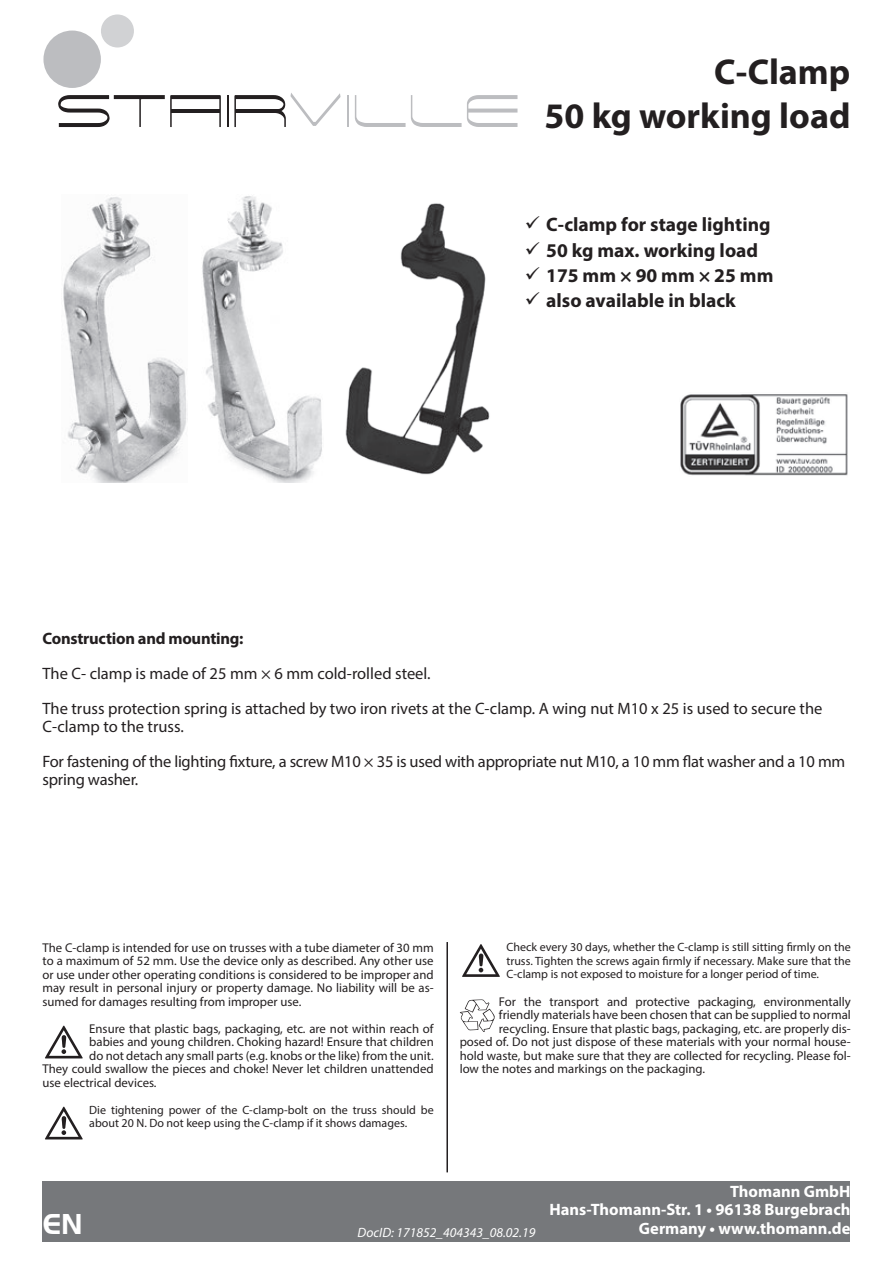
<style>
.page{position:relative;width:893px;height:1263px;background:#fff}
.page>*{position:absolute;margin:0;border:0;box-sizing:border-box;transform-origin:0 0}
.Titel{font:700 36px/43.2px "Myriad Pro";color:#231f20;text-align:right}
.LK{font:700 30px "Handel Got D";color:#fff}
.t1{font:700 19.5px "Myriad Pro";color:#231f20}
.Body_Text{font:16.5px/18px "Myriad Pro";letter-spacing:-.005em;color:#231f20}
.t2{font:700 16.5px/18.8px "Myriad Pro";color:#fff;text-align:right}
.Ein___Ausrück{font:700 16.5px "Myriad Pro";letter-spacing:-.015em;color:#231f20}
.t3{font:italic 13.5px "Myriad Pro";color:#fff}
.Sicherheitshinweis_u{font:12.75px/13.5px "Myriad Pro";color:#231f20;text-align:justify}
.Umwelt_uk{font:12.75px "Myriad Pro";color:#231f20}
.Umwelt_uk-2{font:12px/13.5px "Myriad Pro";color:#231f20;text-align:justify}
.Sicherheitshinweis{font:12px/13.5px "Myriad Pro";color:#231f20}
</style>
<div class="page">
<div style="left:43px;top:1181px;width:807px;height:61px;background:#76787b"></div>
<svg style="left:58px;top:95px;width:163px;height:32px"></svg>
<hr style="left:227px;top:95px;width:1px;height:32px;background:#231f20">
<svg style="left:234px;top:93px;width:107px;height:34px"></svg>
<hr style="left:347px;top:95px;width:2px;height:32px;background:#bcbdc0">
<svg style="left:355px;top:95px;width:162px;height:32px"></svg>
<div style="left:43px;top:31px;width:58px;height:57px;background:#bcbdc0;border-radius:50%"></div>
<div style="left:101px;top:14px;width:33px;height:33px;background:#d1d2d4;border-radius:50%"></div>
<svg style="left:45px;top:1025px;width:38px;height:34px"></svg>
<svg style="left:45px;top:1106px;width:38px;height:34px"></svg>
<svg style="left:462px;top:944px;width:38px;height:33px"></svg>
<svg style="left:460px;top:999px;width:35px;height:33px"></svg>
<img style="left:63px;top:197px;width:124px;height:286px">
<img style="left:202px;top:196px;width:120px;height:287px">
<img style="left:345px;top:203px;width:145px;height:272px">
<img style="left:680px;top:394px;width:168px;height:82px">
<hr style="left:446px;top:942px;width:2px;height:230px;background:#231f20">
<p class="Titel" style="left:544px;top:49px;width:307px">C-Clamp<br>50 kg working load</p>
<p class="t1" style="left:546px;top:212px;width:226px">C-clamp for stage lighting</p>
<p class="t1" style="left:546px;top:237px;width:213px">50 kg max. working load</p>
<p class="t1" style="left:546px;top:263px;width:229px">175 mm × 90 mm × 25 mm</p>
<p class="t1" style="left:546px;top:288px;width:191px">also available in black</p>
<p class="Ein___Ausrück" style="left:43px;top:627px;width:202px">Construction and mounting:</p>
<p class="Body_Text" style="left:43px;top:664px;width:390px">The C- clamp is made of 25 mm × 6 mm cold-rolled steel.</p>
<p class="Body_Text" style="left:43px;top:699px;width:781px">The truss protection spring is attached by two iron rivets at the C-clamp. A wing nut M10 x 25 is used to secure the<br>C-clamp to the truss.</p>
<p class="Body_Text" style="left:43px;top:752px;width:804px">For fastening of the lighting fixture, a screw M10 × 35 is used with appropriate nut M10, a 10 mm flat washer and a 10 mm spring washer.</p>
<p class="Sicherheitshinweis_u" style="left:43px;top:940px;width:393px">The C-clamp is intended for use on trusses with a tube diameter of 30 mm to a maximum of 52 mm. Use the device only as described. Any other use or use under other operating conditions is considered to be improper and may result in personal injury or property damage. No liability will be as&shy;sumed for damages resulting from improper use.</p>
<p class="Sicherheitshinweis_u" style="left:89px;top:1021px;width:346px">Ensure that plastic bags, packaging, etc. are not within reach of</p>
<p class="Sicherheitshinweis_u" style="left:89px;top:1035px;width:346px">babies and young children. Choking hazard! Ensure that children</p>
<p class="Sicherheitshinweis_u" style="left:89px;top:1048px;width:346px">do not detach any small parts (e.g. knobs or the like) from the unit.</p>
<p class="Sicherheitshinweis_u" style="left:43px;top:1062px;width:393px">They could swallow the pieces and choke! Never let children unattended</p>
<p class="Sicherheitshinweis_u" style="left:43px;top:1075px;width:116px">use electrical devices.</p>
<p class="Sicherheitshinweis" style="left:89px;top:1103px;width:346px">Die tightening power of the C-clamp-bolt on the truss should be about 20 N. Do not keep using the C-clamp if it shows damages.</p>
<p class="Umwelt_uk-2" style="left:506px;top:940px;width:346px">Check every 30 days, whether the C-clamp is still sitting firmly on the truss. Tighten the screws again firmly if necessary. Make sure that the C-clamp is not exposed to moisture for a longer period of time.</p>
<p class="Umwelt_uk" style="left:499px;top:993px;width:353px">For the transport and protective packaging, environmentally</p>
<p class="Umwelt_uk" style="left:499px;top:1007px;width:353px">friendly materials have been chosen that can be supplied to normal</p>
<p class="Umwelt_uk" style="left:499px;top:1020px;width:353px">recycling. Ensure that plastic bags, packaging, etc. are properly dis-</p>
<p class="Umwelt_uk" style="left:460px;top:1034px;width:393px">posed of. Do not just dispose of these materials with your normal house-</p>
<p class="Umwelt_uk" style="left:460px;top:1047px;width:393px">hold waste, but make sure that they are collected for recycling. Please fol-</p>
<p class="Umwelt_uk" style="left:460px;top:1061px;width:247px">low the notes and markings on the packaging.</p>
<p class="LK" style="left:43px;top:1207px;width:41px">EN</p>
<p class="t2" style="left:549px;top:1181px;width:302px">Thomann GmbH<br>Hans-Thomann-Str. 1 • 96138 Burgebrach</p>
<p class="t3" style="left:358px;top:1224px;width:179px">DocID: 171852_404343_08.02.19</p>
<p class="t2" style="left:639px;top:1219px;width:213px">Germany • www.thomann.de</p>
</div>
